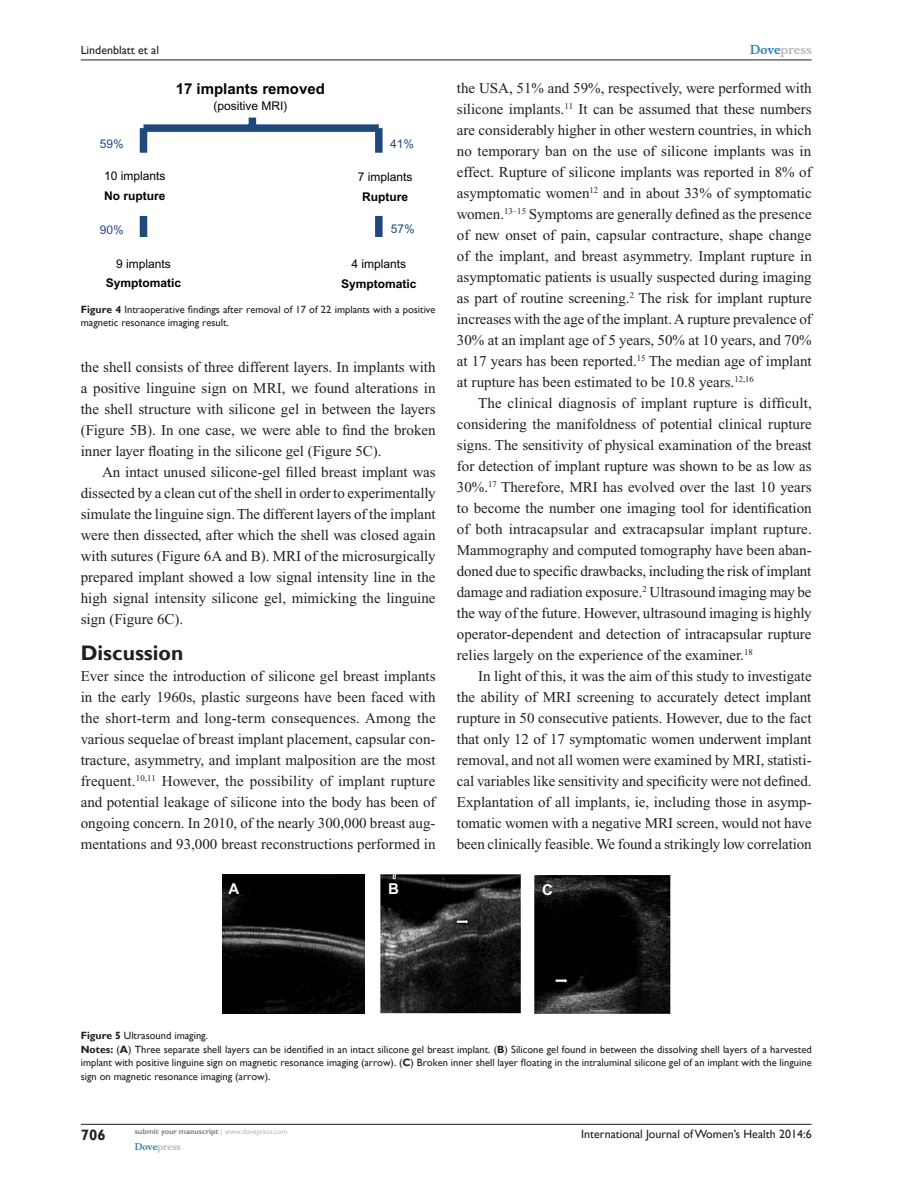
<style>
.page{position:relative;width:918px;height:1188px;background:#fff}
.page>*{position:absolute;margin:0;border:0;box-sizing:border-box;transform-origin:0 0}
.t1{font:700 21px "Gill Sans";color:#231f20}
.Tx{font:15px/21px "Times New Roman";color:#231f20;text-align:justify}
.TxF{font:15px/21px "Times New Roman";color:#231f20;text-align:justify}
.t2{font:700 15px "Arial";color:#000}
.t3{font:700 15px "Gill Sans";color:#231f20}
.t4{font:700 15px "Arial";color:#fff}
.t5{font:12px "Gill Sans";color:#231f20}
.t6{font:12px/19.6px "Arial";color:#000}
.t7{font:700 12px/19.6px "Arial";color:#000;text-align:center}
.t8{font:12px "Arial";color:#1f497d}
.t9{font:700 12px "Musee";color:#b8b9bc}
.FigSNRI{font:10.5px/13.5px "Gill Sans";color:#231f20;text-align:justify}
.FC{font:10.5px/13.5px "Gill Sans";color:#231f20}
.t10{font:700 9px "Musee";color:#b8b9bc}
.t11{font:700 7.5px "Gill Sans";color:#808285}
.s1{font-weight:700}
.s2{font-weight:400}
.s3{color:#3485ae}
.s4{font-weight:400;color:#b8b9bc}
</style>
<div class="page">
<hr style="left:81px;top:1124px;width:731px;height:1px;background:#231f20">
<hr style="left:81px;top:60px;width:731px;height:1px;background:#231f20">
<div style="left:144px;top:124px;width:235px;height:8px;background:#1f497d"></div>
<div style="left:375px;top:128px;width:8px;height:25px;background:#1f497d"></div>
<div style="left:140px;top:128px;width:7px;height:25px;background:#1f497d"></div>
<div style="left:249px;top:118px;width:7px;height:10px;background:#1f497d"></div>
<div style="left:375px;top:216px;width:8px;height:21px;background:#1f497d"></div>
<div style="left:140px;top:216px;width:7px;height:21px;background:#1f497d"></div>
<img style="left:380px;top:874px;width:141px;height:139px">
<img style="left:534px;top:875px;width:136px;height:139px">
<img style="left:222px;top:874px;width:143px;height:139px">
<img style="left:454px;top:917px;width:17px;height:12px">
<img style="left:553px;top:976px;width:17px;height:12px">
<p class="t5" style="left:81px;top:43px;width:80px">Lindenblatt et al</p>
<p class="t2" style="left:176px;top:80px;width:151px">17 implants removed</p>
<p class="t6" style="left:214px;top:96px;width:76px">(positive MRI)</p>
<p class="t8" style="left:100px;top:137px;width:26px">59%</p>
<p class="t8" style="left:390px;top:136px;width:26px">41%</p>
<p class="t6" style="left:104px;top:166px;width:63px">10 implants<br><span class="s1">No rupture</span></p>
<p class="t6" style="left:358px;top:167px;width:56px;text-align:center">7 implants<br><span class="s1">Rupture</span></p>
<p class="t8" style="left:100px;top:223px;width:26px">90%</p>
<p class="t8" style="left:391px;top:222px;width:26px">57%</p>
<p class="t7" style="left:106px;top:254px;width:77px"><span class="s2">9 implants<br></span>Symptomatic</p>
<p class="t7" style="left:341px;top:254px;width:77px"><span class="s2">4 implants<br></span>Symptomatic</p>
<p class="FC" style="left:81px;top:303px;width:356px"><span class="s1">Figure 4</span> Intraoperative findings after removal of 17 of 22 implants with a positive magnetic resonance imaging result.</p>
<p class="TxF" style="left:81px;top:356px;width:356px">the shell consists of three different layers. In implants with a positive linguine sign on MRI, we found alterations in the shell structure with silicone gel in between the layers (Figure 5B). In one case, we were able to find the broken inner layer floating in the silicone gel (Figure 5C).</p>
<p class="Tx" style="left:81px;top:461px;width:357px;text-indent:21px">An intact unused silicone-gel filled breast implant was dissected by a clean cut of the shell in order to experimentally simulate the linguine sign. The different layers of the implant were then dissected, after which the shell was closed again with sutures (Figure 6A and B). MRI of the microsurgically prepared implant showed a low signal intensity line in the high signal intensity silicone gel, mimicking the linguine sign (Figure 6C).</p>
<h1 class="t1" style="left:81px;top:640px;width:104px">Discussion</h1>
<p class="TxF" style="left:81px;top:665px;width:356px">Ever since the introduction of silicone gel breast implants in the early 1960s, plastic surgeons have been faced with the short-term and long-term consequences. Among the various sequelae of breast implant placement, capsular con&shy;tracture, asymmetry, and implant malposition are the most frequent.<sup>10,11</sup> However, the possibility of implant rupture and potential leakage of silicone into the body has been of ongoing concern. In 2010, of the nearly 300,000 breast aug&shy;mentations and 93,000 breast reconstructions performed in</p>
<p class="t9" style="left:750px;top:43px;width:63px"><span class="s3">Dove</span>press</p>
<p class="TxF" style="left:457px;top:77px;width:357px">the USA, 51% and 59%, respectively, were performed with silicone implants.<sup>11</sup> It can be assumed that these numbers are considerably higher in other western countries, in which no temporary ban on the use of silicone implants was in effect. Rupture of silicone implants was reported in 8% of asymptomatic women<sup>12</sup> and in about 33% of symptomatic women.<sup>13–15</sup> Symptoms are generally defined as the presence of new onset of pain, capsular contracture, shape change of the implant, and breast asymmetry. Implant rupture in asymptomatic patients is usually suspected during imaging as part of routine screening.<sup>2</sup> The risk for implant rupture increases with the age of the implant. A rupture prevalence of 30% at an implant age of 5 years, 50% at 10 years, and 70% at 17 years has been reported.<sup>15</sup> The median age of implant at rupture has been estimated to be 10.8 years.<sup>12,16</sup></p>
<p class="Tx" style="left:457px;top:392px;width:356px;text-indent:21px">The clinical diagnosis of implant rupture is difficult, considering the manifoldness of potential clinical rupture signs. The sensitivity of physical examination of the breast for detection of implant rupture was shown to be as low as 30%.<sup>17</sup> Therefore, MRI has evolved over the last 10 years to become the number one imaging tool for identification of both intracapsular and extracapsular implant rupture.<br>Mammography and computed tomography have been aban&shy;doned due to specific drawbacks, including the risk of implant damage and radiation exposure.<sup>2</sup> Ultrasound imaging may be the way of the future. However, ultrasound imaging is highly operator-dependent and detection of intracapsular rupture relies largely on the experience of the examiner.<sup>18</sup></p>
<p class="Tx" style="left:457px;top:665px;width:356px;text-indent:21px">In light of this, it was the aim of this study to investigate the ability of MRI screening to accurately detect implant rupture in 50 consecutive patients. However, due to the fact that only 12 of 17 symptomatic women underwent implant removal, and not all women were examined by MRI, statisti&shy;cal variables like sensitivity and specificity were not defined.<br>Explantation of all implants, ie, including those in asymp&shy;tomatic women with a negative MRI screen, would not have been clinically feasible. We found a strikingly low correlation</p>
<p class="t4" style="left:229px;top:880px;width:12px">A</p>
<p class="t4" style="left:388px;top:880px;width:12px">B</p>
<p class="t4" style="left:542px;top:881px;width:12px">C</p>
<p class="FC" style="left:81px;top:1029px;width:129px"><span class="s1">Figure 5</span> Ultrasound imaging.</p>
<p class="FigSNRI" style="left:81px;top:1042px;width:732px"><span class="s1">Notes:</span> (<span class="s1">A</span>) Three separate shell layers can be identified in an intact silicone gel breast implant. (<span class="s1">B</span>) Silicone gel found in between the dissolving shell layers of a harvested implant with positive linguine sign on magnetic resonance imaging (arrow). (<span class="s1">C</span>) Broken inner shell layer floating in the intraluminal silicone gel of an implant with the linguine sign on magnetic resonance imaging (arrow).</p>
<p class="t3" style="left:81px;top:1126px;width:26px">706</p>
<p class="t11" style="left:135px;top:1127px;width:154px">submit your manuscript <span class="s4">| www.dovepress.com</span></p>
<p class="t10" style="left:135px;top:1141px;width:48px"><span class="s3">Dove</span>press</p>
<p class="t5" style="left:581px;top:1127px;width:232px">International Journal of Women’s Health 2014:6</p>
</div>
